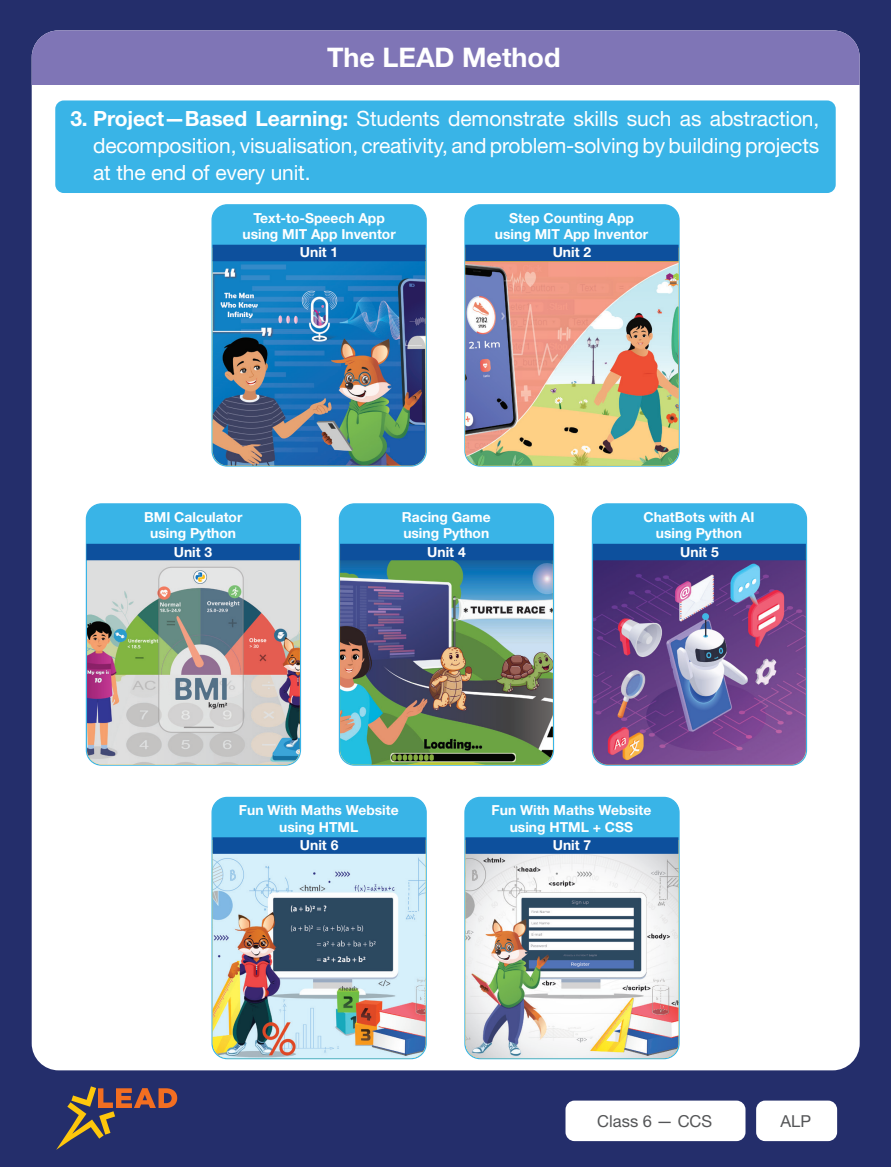
<style>
.page{position:relative;width:891px;height:1167px;background:#fff}
.page>*{position:absolute;margin:0;border:0;box-sizing:border-box;transform-origin:0 0}
.Body_text{font:700 27px "Helvetica Neue LT Std";color:#fff}
.Body_text-2{font:21px/27px "Helvetica Neue LT Std";letter-spacing:-.01em;color:#fff;text-align:justify}
.t1{font:16.5px "Helvetica Neue LT Std";color:#545557}
.Evs-Para{font:700 13.8px/16.4px "Helvetica Neue LT Std";color:#fff;text-align:center}
.s1{font-weight:700}
</style>
<div class="page">
<div style="left:0;top:0;width:891px;height:1166px;background:#242e6b"></div>
<div style="left:756px;top:1100px;width:81px;height:41px;background:#fff;border-radius:9px"></div>
<div style="left:566px;top:1100px;width:180px;height:41px;background:#fff;border-radius:9px"></div>
<svg style="left:56px;top:1086px;width:121px;height:63px"></svg>
<div style="left:32px;top:30px;width:828px;height:1040px;background:#fff;border-radius:27px"></div>
<div style="left:32px;top:30px;width:828px;height:55px;background:#7f75b6"></div>
<div style="left:212px;top:205px;width:214px;height:42px;background:#39b4e7"></div>
<div style="left:211px;top:204px;width:216px;height:262px;border:1px solid #39b4e7;border-radius:15px"></div>
<img style="left:213px;top:261px;width:213px;height:204px">
<div style="left:465px;top:205px;width:214px;height:42px;background:#39b4e7"></div>
<div style="left:464px;top:204px;width:216px;height:262px;border:1px solid #39b4e7;border-radius:15px"></div>
<img style="left:465px;top:261px;width:213px;height:204px">
<div style="left:86px;top:504px;width:214px;height:42px;background:#39b4e7"></div>
<img style="left:87px;top:560px;width:213px;height:204px">
<div style="left:339px;top:504px;width:214px;height:42px;background:#39b4e7"></div>
<div style="left:339px;top:503px;width:215px;height:262px;border:1px solid #39b4e7;border-radius:15px"></div>
<img style="left:340px;top:560px;width:213px;height:204px">
<div style="left:592px;top:504px;width:214px;height:42px;background:#39b4e7"></div>
<div style="left:592px;top:503px;width:215px;height:262px;border:1px solid #39b4e7;border-radius:15px"></div>
<img style="left:593px;top:560px;width:213px;height:204px">
<div style="left:465px;top:797px;width:214px;height:42px;background:#39b4e7"></div>
<div style="left:464px;top:796px;width:216px;height:263px;border:1px solid #39b4e7;border-radius:15px"></div>
<img style="left:466px;top:853px;width:212px;height:205px">
<div style="left:212px;top:797px;width:214px;height:42px;background:#39b4e7"></div>
<div style="left:211px;top:796px;width:216px;height:263px;border:1px solid #39b4e7;border-radius:15px"></div>
<img style="left:213px;top:853px;width:213px;height:205px">
<div style="left:55px;top:100px;width:781px;height:93px;background:#39b4e7;border-radius:9px"></div>
<div style="left:213px;top:245px;width:213px;height:16px;background:#0d509d"></div>
<div style="left:213px;top:837px;width:213px;height:16px;background:#0d509d"></div>
<div style="left:86px;top:544px;width:214px;height:16px;background:#0d509d"></div>
<div style="left:340px;top:544px;width:213px;height:16px;background:#0d509d"></div>
<div style="left:593px;top:544px;width:213px;height:16px;background:#0d509d"></div>
<div style="left:465px;top:245px;width:214px;height:16px;background:#0d509d"></div>
<div style="left:466px;top:837px;width:212px;height:16px;background:#0d509d"></div>
<p class="Body_text" style="left:327px;top:41px;width:235px">The LEAD Method</p>
<p class="Body_text-2" style="left:93px;top:104px;width:728px;text-indent:-23px"><span class="s1">3. Project—Based Learning:</span> Students demonstrate skills such as abstraction, decomposition, visualisation, creativity, and problem-solving by building projects at the end of every unit.</p>
<p class="Evs-Para" style="left:242px;top:209px;width:155px">Text-to-Speech App using MIT App Inventor</p>
<p class="Evs-Para" style="left:495px;top:209px;width:155px">Step Counting App using MIT App Inventor</p>
<p class="Evs-Para" style="left:300px;top:244px;width:40px">Unit 1</p>
<p class="Evs-Para" style="left:553px;top:244px;width:40px">Unit 2</p>
<p class="Evs-Para" style="left:144px;top:508px;width:100px">BMI Calculator using Python</p>
<p class="Evs-Para" style="left:402px;top:508px;width:90px;text-align:left">Racing Game using Python</p>
<p class="Evs-Para" style="left:643px;top:508px;width:112px">ChatBots with AI using Python</p>
<p class="Evs-Para" style="left:174px;top:543px;width:40px">Unit 3</p>
<p class="Evs-Para" style="left:427px;top:543px;width:40px">Unit 4</p>
<p class="Evs-Para" style="left:680px;top:543px;width:40px">Unit 5</p>
<p class="Evs-Para" style="left:239px;top:801px;width:161px">Fun With Maths Website</p>
<p class="Evs-Para" style="left:279px;top:818px;width:81px">using HTML</p>
<p class="Evs-Para" style="left:300px;top:836px;width:40px">Unit 6</p>
<p class="Evs-Para" style="left:492px;top:801px;width:161px">Fun With Maths Website</p>
<p class="Evs-Para" style="left:510px;top:818px;width:125px">using HTML + CSS</p>
<p class="Evs-Para" style="left:553px;top:836px;width:40px">Unit 7</p>
<p class="t1" style="left:597px;top:1110px;width:116px">Class 6 — CCS</p>
<p class="t1" style="left:781px;top:1110px;width:32px">ALP</p>
</div>
